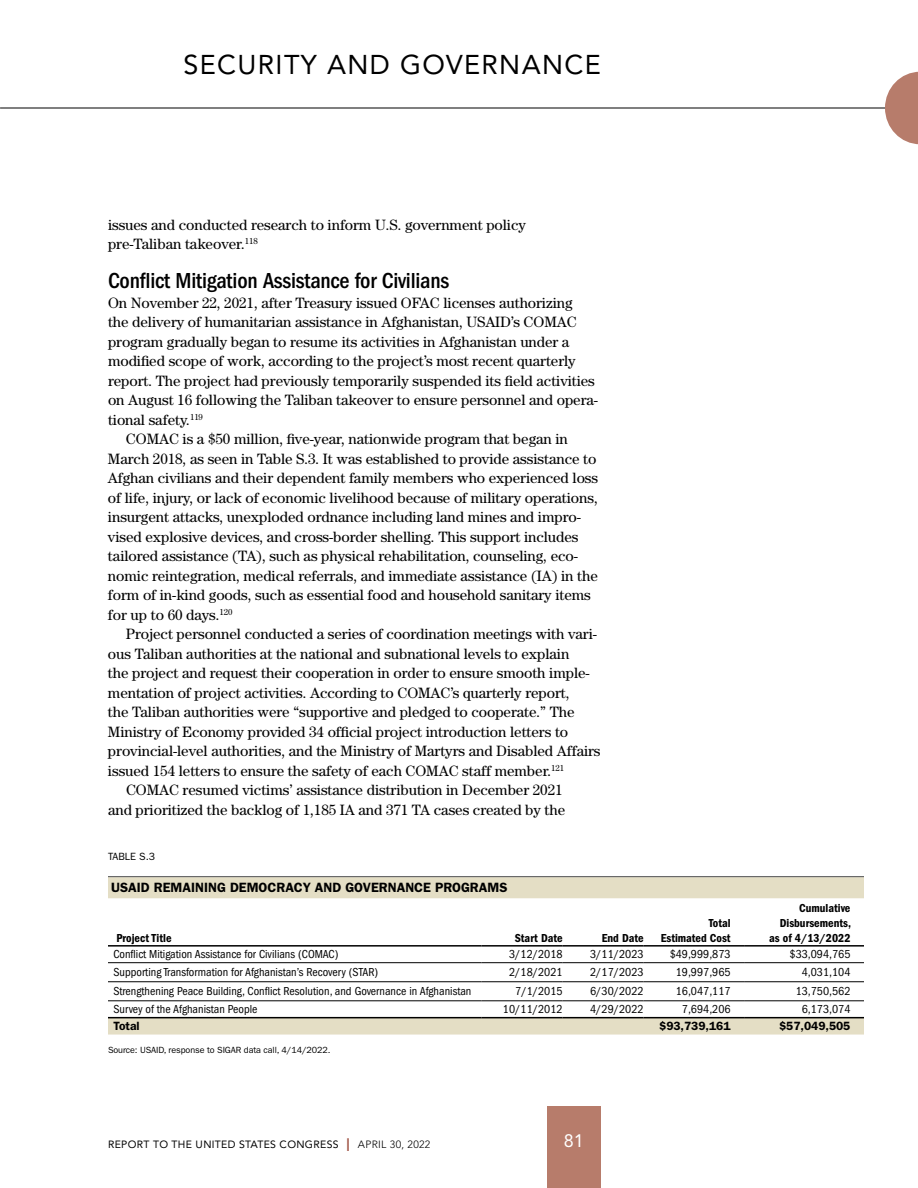
<style>
.page{position:relative;width:918px;height:1188px;background:#fff}
.page>*{position:absolute;margin:0;border:0;box-sizing:border-box;transform-origin:0 0}
.t1{font:27px "Avenir LT Std";letter-spacing:.05em;color:#000}
.t2{font:500 condensed 22.5px "ITC Franklin Gothic Std";letter-spacing:-.01em;color:#000}
.t3{font:18px "Avenir LT Std";color:#fff}
.t4{font:15px/19.5px "Century Std";letter-spacing:-.005em;color:#000}
.t5{font:600 13.5px "ITC Franklin Gothic Std";color:#000}
.t6{font:condensed 12px "ITC Franklin Gothic Std";color:#000}
.t7{font:12px/15px "ITC Franklin Gothic Std Dm Cd";color:#000;text-align:right}
.t8{font:600 12px "ITC Franklin Gothic Std";letter-spacing:-.005em;color:#000}
.t9{font:10.5px "Avenir LT Std";letter-spacing:.03em;color:#000}
.t10{font:10.5px "ITC Franklin Gothic Std";color:#000}
.t11{font:9px "ITC Franklin Gothic Std";letter-spacing:-.01em;color:#000}
.s1{font-size:18px;color:#a05344}
.s2{font-weight:300}
</style>
<div class="page">
<hr style="left:0;top:108px;width:918px;height:1px;background:#000">
<svg style="left:885px;top:72px;width:33px;height:72px"></svg>
<div style="left:547px;top:1107px;width:54px;height:81px;background:#b77c6b"></div>
<div style="left:108px;top:877px;width:756px;height:21px;background:#e4dec5"></div>
<svg style="left:108px;top:1018px;width:756px;height:17px;background:#dfd9c1"></svg>
<hr style="left:108px;top:945px;width:374px;height:2px;background:#000">
<hr style="left:482px;top:945px;width:81px;height:2px;background:#000">
<hr style="left:563px;top:945px;width:81px;height:2px;background:#000">
<hr style="left:644px;top:945px;width:100px;height:2px;background:#000">
<hr style="left:744px;top:945px;width:120px;height:2px;background:#000">
<hr style="left:108px;top:962px;width:374px;height:1px;background:#000">
<hr style="left:482px;top:962px;width:81px;height:1px;background:#000">
<hr style="left:563px;top:962px;width:81px;height:1px;background:#000">
<hr style="left:644px;top:962px;width:100px;height:1px;background:#000">
<hr style="left:744px;top:962px;width:120px;height:1px;background:#000">
<hr style="left:108px;top:981px;width:374px;height:1px;background:#000">
<hr style="left:482px;top:981px;width:81px;height:1px;background:#000">
<hr style="left:563px;top:981px;width:81px;height:1px;background:#000">
<hr style="left:644px;top:981px;width:100px;height:1px;background:#000">
<hr style="left:744px;top:981px;width:120px;height:1px;background:#000">
<hr style="left:108px;top:1000px;width:374px;height:1px;background:#000">
<hr style="left:482px;top:1000px;width:81px;height:1px;background:#000">
<hr style="left:563px;top:1000px;width:81px;height:1px;background:#000">
<hr style="left:644px;top:1000px;width:100px;height:1px;background:#000">
<hr style="left:744px;top:1000px;width:120px;height:1px;background:#000">
<hr style="left:108px;top:1017px;width:374px;height:1px;background:#000">
<hr style="left:482px;top:1017px;width:81px;height:1px;background:#000">
<hr style="left:563px;top:1017px;width:81px;height:1px;background:#000">
<hr style="left:644px;top:1017px;width:100px;height:1px;background:#000">
<hr style="left:744px;top:1017px;width:120px;height:1px;background:#000">
<h1 class="t1" style="left:183px;top:49px;width:419px">SECURITY AND GOVERNANCE</h1>
<p class="t4" style="left:108px;top:214px;width:420px">issues and conducted research to inform U.S. government policy pre-Taliban takeover.<sup>118</sup></p>
<h2 class="t2" style="left:108px;top:268px;width:343px">Conflict Mitigation Assistance for Civilians</h2>
<p class="t4" style="left:108px;top:292px;width:466px">On November 22, 2021, after Treasury issued OFAC licenses authorizing</p>
<p class="t4" style="left:108px;top:312px;width:470px">the delivery of humanitarian assistance in Afghanistan, USAID’s COMAC</p>
<p class="t4" style="left:108px;top:331px;width:463px">program gradually began to resume its activities in Afghanistan under a</p>
<p class="t4" style="left:108px;top:351px;width:469px">modified scope of work, according to the project’s most recent quarterly</p>
<p class="t4" style="left:108px;top:370px;width:488px">report. The project had previously temporarily suspended its field activities</p>
<p class="t4" style="left:108px;top:390px;width:492px">on August 16 following the Taliban takeover to ensure personnel and opera-</p>
<p class="t4" style="left:108px;top:409px;width:97px">tional safety.<sup>119</sup></p>
<p class="t4" style="left:126px;top:429px;width:443px">COMAC is a $50 million, five-year, nationwide program that began in</p>
<p class="t4" style="left:108px;top:448px;width:490px">March 2018, as seen in Table S.3. It was established to provide assistance to</p>
<p class="t4" style="left:108px;top:468px;width:492px">Afghan civilians and their dependent family members who experienced loss</p>
<p class="t4" style="left:108px;top:487px;width:491px">of life, injury, or lack of economic livelihood because of military operations,</p>
<p class="t4" style="left:108px;top:507px;width:474px">insurgent attacks, unexploded ordnance including land mines and impro-</p>
<p class="t4" style="left:108px;top:526px;width:472px">vised explosive devices, and cross-border shelling. This support includes</p>
<p class="t4" style="left:108px;top:546px;width:471px">tailored assistance (TA), such as physical rehabilitation, counseling, eco-</p>
<p class="t4" style="left:108px;top:565px;width:491px">nomic reintegration, medical referrals, and immediate assistance (IA) in the</p>
<p class="t4" style="left:108px;top:585px;width:484px">form of in-kind goods, such as essential food and household sanitary items</p>
<p class="t4" style="left:108px;top:604px;width:126px">for up to 60 days.<sup>120</sup></p>
<p class="t4" style="left:126px;top:624px;width:473px">Project personnel conducted a series of coordination meetings with vari-</p>
<p class="t4" style="left:108px;top:643px;width:463px">ous Taliban authorities at the national and subnational levels to explain</p>
<p class="t4" style="left:108px;top:663px;width:483px">the project and request their cooperation in order to ensure smooth imple-</p>
<p class="t4" style="left:108px;top:682px;width:463px">mentation of project activities. According to COMAC’s quarterly report,</p>
<p class="t4" style="left:108px;top:702px;width:468px">the Taliban authorities were “supportive and pledged to cooperate.” The</p>
<p class="t4" style="left:108px;top:721px;width:462px">Ministry of Economy provided 34 official project introduction letters to</p>
<p class="t4" style="left:108px;top:741px;width:494px">provincial-level authorities, and the Ministry of Martyrs and Disabled Affairs</p>
<p class="t4" style="left:108px;top:760px;width:458px">issued 154 letters to ensure the safety of each COMAC staff member.<sup>121</sup></p>
<p class="t4" style="left:126px;top:780px;width:438px">COMAC resumed victims’ assistance distribution in December 2021</p>
<p class="t4" style="left:108px;top:799px;width:459px">and prioritized the backlog of 1,185 IA and 371 TA cases created by the</p>
<p class="t10" style="left:108px;top:850px;width:49px">TABLE S.3</p>
<p class="t5" style="left:111px;top:880px;width:398px">USAID REMAINING DEMOCRACY AND GOVERNANCE PROGRAMS</p>
<p class="t7" style="left:116px;top:930px;width:57px">Project Title</p>
<p class="t7" style="left:515px;top:930px;width:49px">Start Date</p>
<p class="t7" style="left:602px;top:930px;width:43px">End Date</p>
<p class="t7" style="left:661px;top:915px;width:71px">Total<br>Estimated Cost</p>
<p class="t7" style="left:769px;top:900px;width:83px">Cumulative<br>Disbursements, as of 4/13/2022</p>
<p class="t6" style="left:113px;top:948px;width:227px">Conflict Mitigation Assistance for Civilians (COMAC)</p>
<p class="t6" style="left:509px;top:948px;width:55px">3/12/2018</p>
<p class="t6" style="left:590px;top:948px;width:55px">3/11/2023</p>
<p class="t6" style="left:670px;top:948px;width:62px">$49,999,873</p>
<p class="t6" style="left:790px;top:948px;width:62px">$33,094,765</p>
<p class="t6" style="left:113px;top:966px;width:266px">Supporting Transformation for Afghanistan’s Recovery (STAR)</p>
<p class="t6" style="left:509px;top:966px;width:55px">2/18/2021</p>
<p class="t6" style="left:590px;top:966px;width:55px">2/17/2023</p>
<p class="t6" style="left:676px;top:966px;width:56px">19,997,965</p>
<p class="t6" style="left:802px;top:966px;width:50px">4,031,104</p>
<p class="t6" style="left:113px;top:985px;width:360px">Strengthening Peace Building, Conflict Resolution, and Governance in Afghanistan</p>
<p class="t6" style="left:515px;top:985px;width:49px">7/1/2015</p>
<p class="t6" style="left:590px;top:985px;width:55px">6/30/2022</p>
<p class="t6" style="left:676px;top:985px;width:56px">16,047,117</p>
<p class="t6" style="left:796px;top:985px;width:56px">13,750,562</p>
<p class="t6" style="left:113px;top:1003px;width:146px">Survey of the Afghanistan People</p>
<p class="t6" style="left:503px;top:1003px;width:61px">10/11/2012</p>
<p class="t6" style="left:590px;top:1003px;width:55px">4/29/2022</p>
<p class="t6" style="left:682px;top:1003px;width:50px">7,694,206</p>
<p class="t6" style="left:802px;top:1003px;width:50px">6,173,074</p>
<p class="t8" style="left:113px;top:1019px;width:28px">Total</p>
<p class="t8" style="left:659px;top:1019px;width:73px">$93,739,161</p>
<p class="t8" style="left:779px;top:1019px;width:73px">$57,049,505</p>
<p class="t11" style="left:108px;top:1044px;width:224px">Source: USAID, response to SIGAR data call, 4/14/2022.</p>
<p class="t9" style="left:108px;top:1138px;width:324px">REPORT TO THE UNITED STATES CONGRESS <span class="s1">I</span> <span class="s2">APRIL 30, 2022</span></p>
<p class="t3" style="left:564px;top:1131px;width:22px">81</p>
</div>
